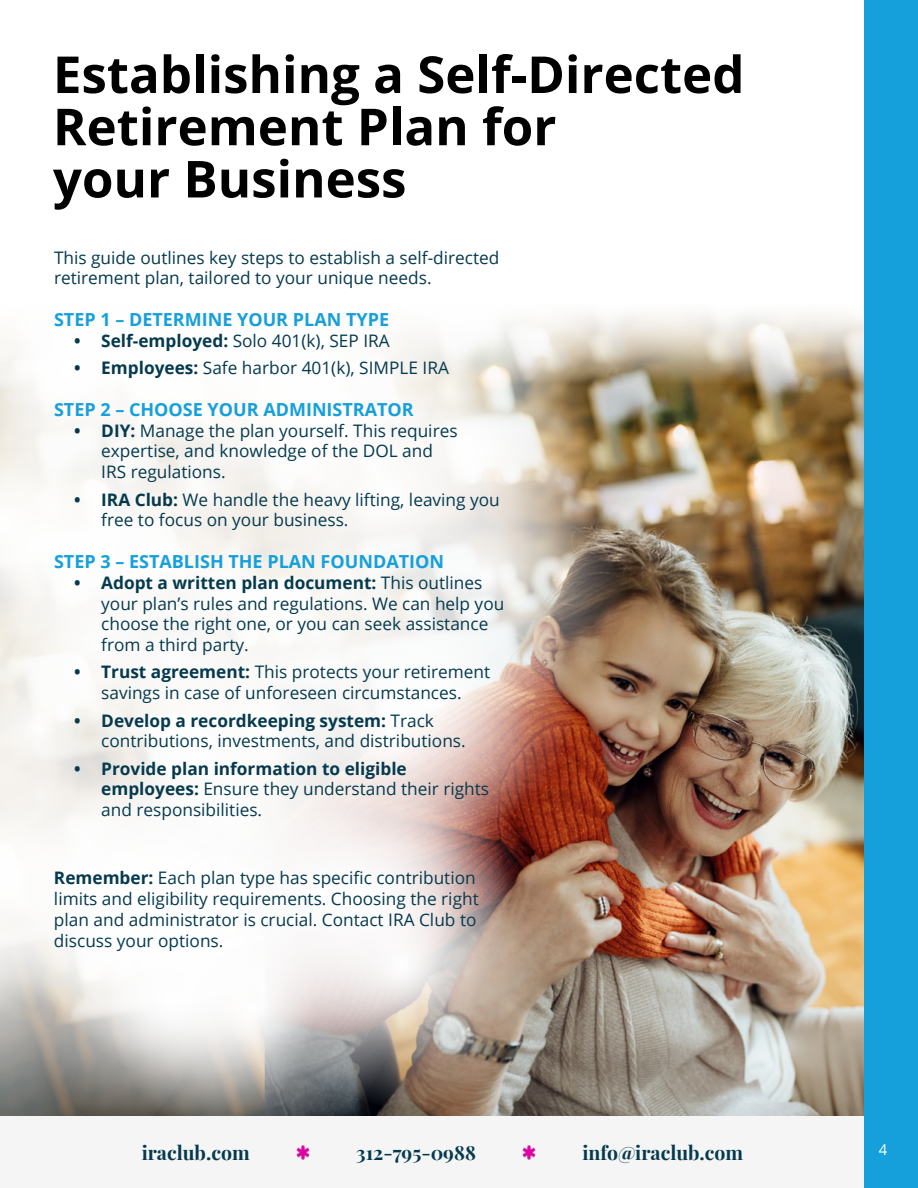
<style>
.page{position:relative;width:918px;height:1188px;background:#fff}
.page>*{position:absolute;margin:0;border:0;box-sizing:border-box;transform-origin:0 0}
.t1{font:700 51px/52.2px "Open Sans";color:#000}
.t2{font:700 19.5px "Playfair Display";color:#053a4e}
.t3{font:700 18px "Open Sans";color:#16a0db}
.t4{font:17.25px/20.7px "Open Sans";color:#053a4e}
.t5{font:15px "Open Sans";color:#fff}
.s1{font-weight:700}
</style>
<div class="page">
<img style="left:345px;top:314px;width:519px;height:802px">
<svg style="left:0;top:336px;width:198px;height:249px"></svg>
<svg style="left:258px;top:822px;width:286px;height:285px"></svg>
<svg style="left:291px;top:550px;width:286px;height:285px;background:#cda095"></svg>
<div style="left:315px;top:152px;width:286px;height:286px;background:#fff;border-radius:50%"></div>
<img style="left:342px;top:433px;width:286px;height:286px;border-radius:50%">
<svg style="left:244px;top:351px;width:285px;height:286px"></svg>
<div style="left:80px;top:440px;width:286px;height:286px;background:#f8f6f3;border-radius:50%"></div>
<svg style="left:109px;top:864px;width:286px;height:286px"></svg>
<svg style="left:0;top:868px;width:219px;height:248px"></svg>
<svg style="left:322px;top:308px;width:286px;height:285px"></svg>
<svg style="left:0;top:585px;width:147px;height:426px"></svg>
<svg style="left:123px;top:590px;width:286px;height:286px"></svg>
<div style="left:0;top:1116px;width:918px;height:72px;background:#f5f5f5"></div>
<div style="left:864px;top:0;width:54px;height:1188px;background:#16a0db"></div>
<img style="left:296px;top:1145px;width:14px;height:15px">
<img style="left:522px;top:1145px;width:14px;height:15px">
<h1 class="t1" style="left:53px;top:47px;width:693px">Establishing a Self-Directed<br>Retirement Plan for<br>your Business</h1>
<p class="t4" style="left:54px;top:246px;width:447px">This guide outlines key steps to establish a self-directed retirement plan, tailored to your unique needs.</p>
<p class="t3" style="left:54px;top:307px;width:337px">STEP 1 – DETERMINE YOUR PLAN TYPE</p>
<p class="t4" style="left:74px;top:330px;width:317px"><span class="s1">• Self-employed:</span> Solo 401(k), SEP IRA</p>
<p class="t4" style="left:74px;top:357px;width:376px"><span class="s1">• Employees:</span> Safe harbor 401(k), SIMPLE IRA</p>
<p class="t3" style="left:54px;top:397px;width:361px">STEP 2 – CHOOSE YOUR ADMINISTRATOR</p>
<p class="t4" style="left:101px;top:420px;width:358px;text-indent:-27px"><span class="s1">• DIY:</span> Manage the plan yourself. This requires expertise, and knowledge of the DOL and<br>IRS regulations.</p>
<p class="t4" style="left:101px;top:489px;width:400px;text-indent:-27px"><span class="s1">• IRA Club:</span> We handle the heavy lifting, leaving you free to focus on your business.</p>
<p class="t3" style="left:54px;top:549px;width:392px">STEP 3 – ESTABLISH THE PLAN FOUNDATION</p>
<p class="t4" style="left:101px;top:572px;width:405px;text-indent:-27px"><span class="s1">• Adopt a written plan document:</span> This outlines your plan’s rules and regulations. We can help you choose the right one, or you can seek assistance from a third party.</p>
<p class="t4" style="left:74px;top:661px;width:417px;text-align:center"><span class="s1">• Trust agreement:</span> This protects your retirement savings in case of unforeseen circumstances.</p>
<p class="t4" style="left:101px;top:710px;width:366px;text-indent:-27px"><span class="s1">• Develop a recordkeeping system:</span> Track contributions, investments, and distributions.</p>
<p class="t4" style="left:101px;top:758px;width:389px;text-indent:-27px"><span class="s1">• Provide plan information to eligible employees:</span> Ensure they understand their rights and responsibilities.</p>
<p class="t4" style="left:54px;top:867px;width:426px"><span class="s1">Remember:</span> Each plan type has specific contribution limits and eligibility requirements. Choosing the right plan and administrator is crucial. Contact IRA Club to discuss your options.</p>
<p class="t2" style="left:142px;top:1137px;width:109px">iraclub.com</p>
<p class="t2" style="left:582px;top:1137px;width:162px">info@iraclub.com</p>
<p class="t2" style="left:356px;top:1137px;width:121px">312-795-0988</p>
<p class="t5" style="left:879px;top:1139px;width:10px">4</p>
</div>
